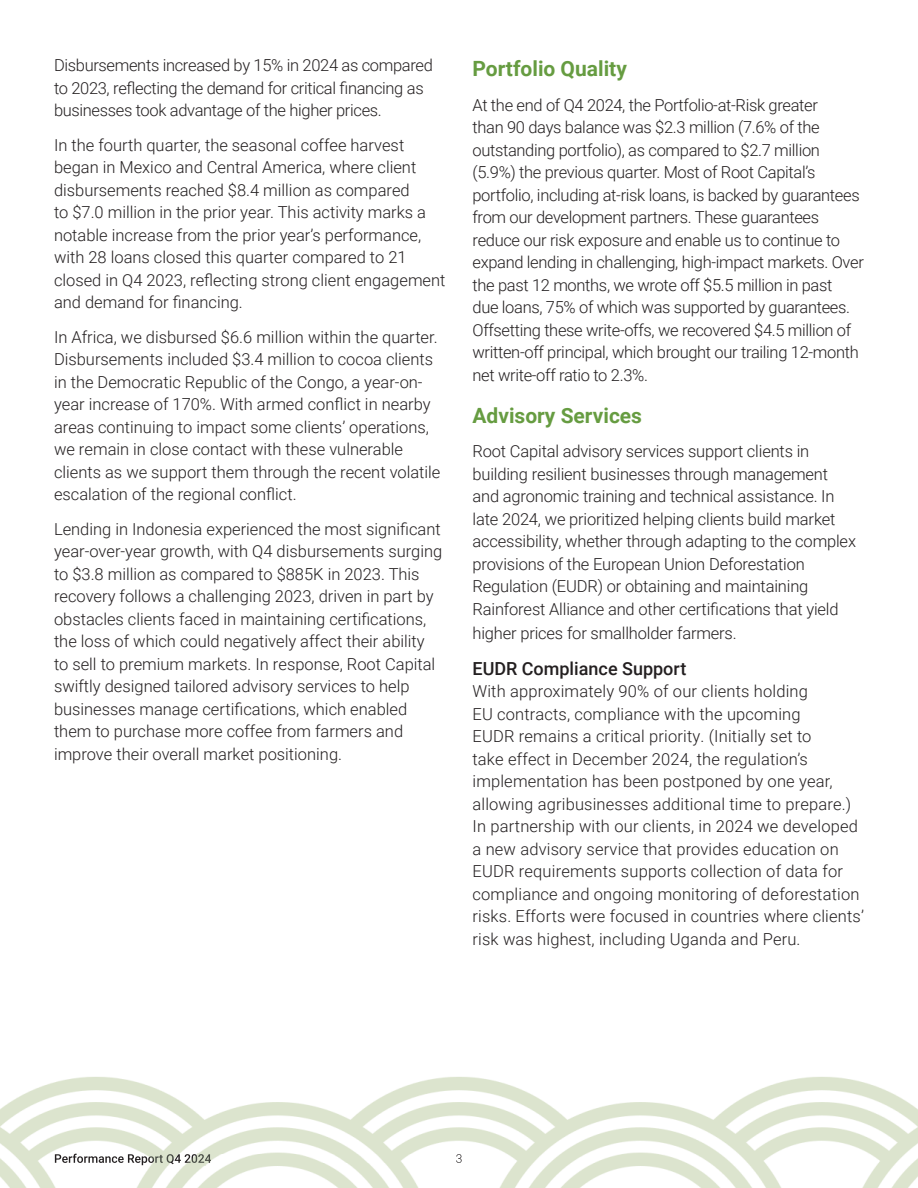
<style>
.page{position:relative;width:918px;height:1188px;background:#fff}
.page>*{position:absolute;margin:0;border:0;box-sizing:border-box;transform-origin:0 0}
.t1{font:700 21px "Roboto";color:#669c41}
.t2{font:500 18px "Roboto";color:#231f20}
.t3{font:300 16.5px/22.5px "Roboto";color:#231f20}
.t4{font:300 16.5px/22.5px "Roboto";letter-spacing:-.02em;color:#231f20}
</style>
<div class="page">
<img style="left:0;top:1077px;width:918px;height:111px">
<img style="left:55px;top:1154px;width:156px;height:11px">
<img style="left:211px;top:1154px;width:251px;height:9px">
<p class="t4" style="left:54px;top:54px;width:381px">Disbursements increased by 15% in 2024 as compared to 2023, reflecting the demand for critical financing as businesses took advantage of the higher prices.</p>
<p class="t3" style="left:54px;top:133px;width:393px">In the fourth quarter, the seasonal coffee harvest began in Mexico and Central America, where client disbursements reached $8.4 million as compared<br>to $7.0 million in the prior year. This activity marks a notable increase from the prior year’s performance, with 28 loans closed this quarter compared to 21 closed in Q4 2023, reflecting strong client engagement and demand for financing.</p>
<p class="t3" style="left:54px;top:325px;width:388px">In Africa, we disbursed $6.6 million within the quarter.<br>Disbursements included $3.4 million to cocoa clients in the Democratic Republic of the Congo, a year-on&shy;year increase of 170%. With armed conflict in nearby areas continuing to impact some clients’ operations, we remain in close contact with these vulnerable clients as we support them through the recent volatile escalation of the regional conflict.</p>
<p class="t3" style="left:54px;top:517px;width:390px">Lending in Indonesia experienced the most significant year-over-year growth, with Q4 disbursements surging to $3.8 million as compared to $885K in 2023. This recovery follows a challenging 2023, driven in part by obstacles clients faced in maintaining certifications, the loss of which could negatively affect their ability to sell to premium markets. In response, Root Capital swiftly designed tailored advisory services to help businesses manage certifications, which enabled them to purchase more coffee from farmers and improve their overall market positioning.</p>
<p class="t1" style="left:472px;top:54px;width:156px">Portfolio Quality</p>
<p class="t4" style="left:472px;top:93px;width:393px">At the end of Q4 2024, the Portfolio-at-Risk greater<br>than 90 days balance was $2.3 million (7.6% of the outstanding portfolio), as compared to $2.7 million (5.9%) the previous quarter. Most of Root Capital’s portfolio, including at-risk loans, is backed by guarantees from our development partners. These guarantees reduce our risk exposure and enable us to continue to expand lending in challenging, high-impact markets. Over the past 12 months, we wrote off $5.5 million in past<br>due loans, 75% of which was supported by guarantees.<br>Offsetting these write-offs, we recovered $4.5 million of written-off principal, which brought our trailing 12-month net write-off ratio to 2.3%.</p>
<p class="t1" style="left:472px;top:400px;width:171px">Advisory Services</p>
<p class="t3" style="left:472px;top:439px;width:385px">Root Capital advisory services support clients in building resilient businesses through management and agronomic training and technical assistance. In late 2024, we prioritized helping clients build market accessibility, whether through adapting to the complex provisions of the European Union Deforestation Regulation (EUDR) or obtaining and maintaining Rainforest Alliance and other certifications that yield</p>
<p class="t3" style="left:472px;top:621px;width:266px">higher prices for smallholder farmers.</p>
<p class="t2" style="left:472px;top:655px;width:215px">EUDR Compliance Support</p>
<p class="t3" style="left:472px;top:679px;width:393px">With approximately 90% of our clients holding<br>EU contracts, compliance with the upcoming<br>EUDR remains a critical priority. (Initially set to<br>take effect in December 2024, the regulation’s implementation has been postponed by one year, allowing agribusinesses additional time to prepare.)<br>In partnership with our clients, in 2024 we developed a new advisory service that provides education on EUDR requirements supports collection of data for compliance and ongoing monitoring of deforestation risks. Efforts were focused in countries where clients’ risk was highest, including Uganda and Peru.</p>
</div>
